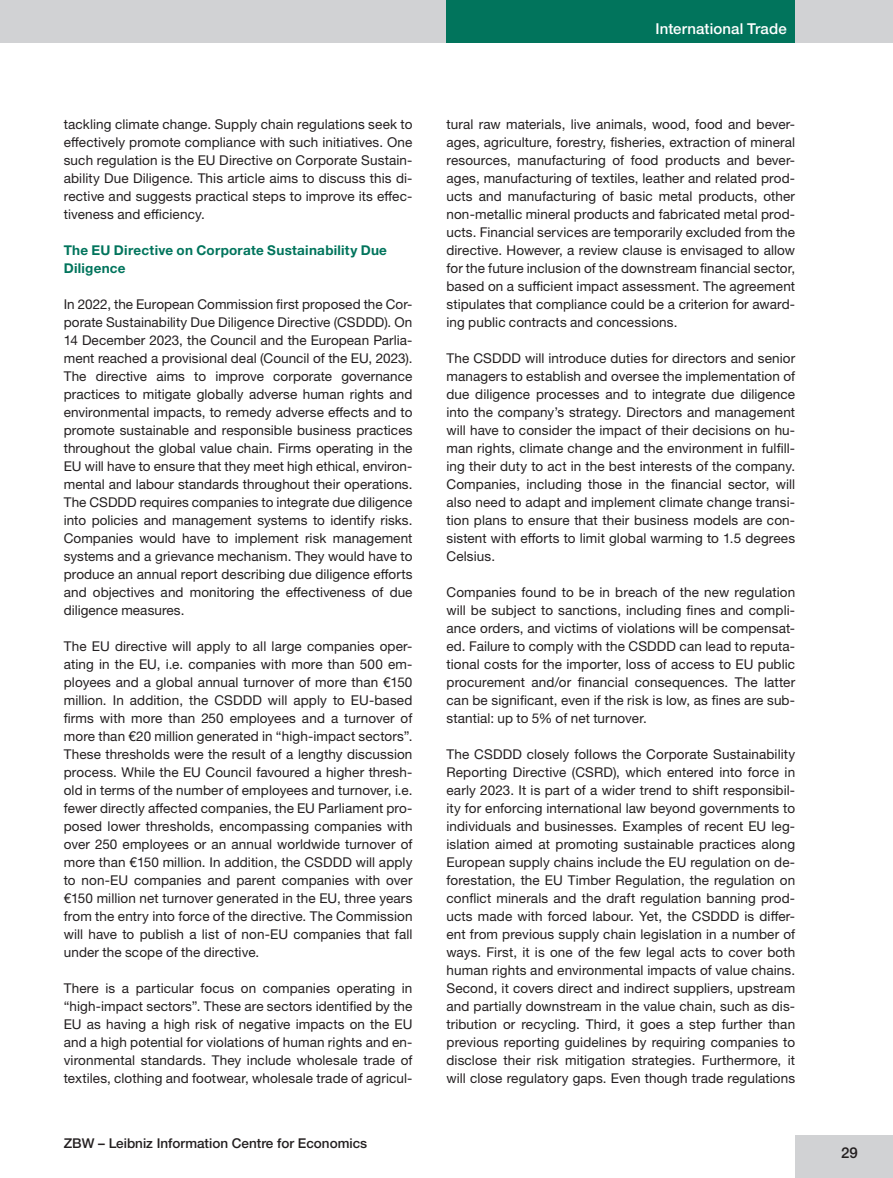
<style>
.page{position:relative;width:893px;height:1178px;background:#fff}
.page>*{position:absolute;margin:0;border:0;box-sizing:border-box;transform-origin:0 0}
.t1{font:500 15px "Helvetica Neue LTW1 G";letter-spacing:.01em;color:#fff}
.t2{font:500 15px "Helvetica Neue LTW1 G";color:#231f20}
.Fließtext{font:13.5px/18px "Helvetica Neue LTW1 G";letter-spacing:.01em;color:#231f20;text-align:justify}
.Zwischenüberschrift{font:700 13.5px/18px "Helvetica Neue LTW1 G";letter-spacing:.02em;color:#01745c}
.t3{font:500 13.5px "Helvetica Neue LTW1 G";color:#231f20}
</style>
<div class="page">
<div style="left:0;top:0;width:893px;height:43px;background:#d1d2d4"></div>
<div style="left:446px;top:0;width:349px;height:43px;background:#01745c"></div>
<div style="left:795px;top:1135px;width:98px;height:43px;background:#d1d2d4"></div>
<p class="Fließtext" style="left:64px;top:115px;width:350px">tackling climate change. Supply chain regulations seek to effectively promote compliance with such initiatives. One such regulation is the EU Directive on Corporate Sustain&shy;ability Due Diligence. This article aims to discuss this di&shy;rective and suggests practical steps to improve its effec&shy;tiveness and efficiency.</p>
<p class="Zwischenüberschrift" style="left:64px;top:241px;width:325px">The EU Directive on Corporate Sustainability Due<br>Diligence</p>
<p class="Fließtext" style="left:64px;top:295px;width:350px">In 2022, the European Commission first proposed the Cor&shy;porate Sustainability Due Diligence Directive (CSDDD). On 14 December 2023, the Council and the European Parlia&shy;ment reached a provisional deal (Council of the EU, 2023).<br>The directive aims to improve corporate governance practices to mitigate globally adverse human rights and environmental impacts, to remedy adverse effects and to promote sustainable and responsible business practices throughout the global value chain. Firms operating in the EU will have to ensure that they meet high ethical, environ&shy;mental and labour standards throughout their operations.<br>The CSDDD requires companies to integrate due diligence into policies and management systems to identify risks.<br>Companies would have to implement risk management systems and a grievance mechanism. They would have to produce an annual report describing due diligence efforts and objectives and monitoring the effectiveness of due diligence measures.</p>
<p class="Fließtext" style="left:64px;top:637px;width:350px">The EU directive will apply to all large companies oper&shy;ating in the EU, i.e. companies with more than 500 em&shy;ployees and a global annual turnover of more than €150 million. In addition, the CSDDD will apply to EU-based firms with more than 250 employees and a turnover of more than €20 million generated in “high-impact sectors”.<br>These thresholds were the result of a lengthy discussion process. While the EU Council favoured a higher thresh&shy;old in terms of the number of employees and turnover, i.e. fewer directly affected companies, the EU Parliament pro&shy;posed lower thresholds, encompassing companies with over 250 employees or an annual worldwide turnover of more than €150 million. In addition, the CSDDD will apply to non-EU companies and parent companies with over €150 million net turnover generated in the EU, three years from the entry into force of the directive. The Commission will have to publish a list of non-EU companies that fall under the scope of the directive.</p>
<p class="Fließtext" style="left:64px;top:979px;width:350px">There is a particular focus on companies operating in “high-impact sectors”. These are sectors identified by the EU as having a high risk of negative impacts on the EU and a high potential for violations of human rights and en&shy;vironmental standards. They include wholesale trade of textiles, clothing and footwear, wholesale trade of agricul-</p>
<p class="t3" style="left:64px;top:1135px;width:305px">ZBW – Leibniz Information Centre for Economics</p>
<p class="t1" style="left:655px;top:20px;width:133px">International Trade</p>
<p class="Fließtext" style="left:446px;top:115px;width:350px">tural raw materials, live animals, wood, food and bever&shy;ages, agriculture, forestry, fisheries, extraction of mineral resources, manufacturing of food products and bever&shy;ages, manufacturing of textiles, leather and related prod&shy;ucts and manufacturing of basic metal products, other non-metallic mineral products and fabricated metal prod&shy;ucts. Financial services are temporarily excluded from the directive. However, a review clause is envisaged to allow for the future inclusion of the downstream financial sector, based on a sufficient impact assessment. The agreement stipulates that compliance could be a criterion for award&shy;ing public contracts and concessions.</p>
<p class="Fließtext" style="left:446px;top:349px;width:350px">The CSDDD will introduce duties for directors and senior managers to establish and oversee the implementation of due diligence processes and to integrate due diligence into the company’s strategy. Directors and management will have to consider the impact of their decisions on hu&shy;man rights, climate change and the environment in fulfill&shy;ing their duty to act in the best interests of the company.<br>Companies, including those in the financial sector, will also need to adapt and implement climate change transi&shy;tion plans to ensure that their business models are con&shy;sistent with efforts to limit global warming to 1.5 degrees Celsius.</p>
<p class="Fließtext" style="left:446px;top:583px;width:350px">Companies found to be in breach of the new regulation will be subject to sanctions, including fines and compli&shy;ance orders, and victims of violations will be compensat&shy;ed. Failure to comply with the CSDDD can lead to reputa&shy;tional costs for the importer, loss of access to EU public procurement and/or financial consequences. The latter can be significant, even if the risk is low, as fines are sub&shy;stantial: up to 5% of net turnover.</p>
<p class="Fließtext" style="left:446px;top:745px;width:350px">The CSDDD closely follows the Corporate Sustainability Reporting Directive (CSRD), which entered into force in early 2023. It is part of a wider trend to shift responsibil&shy;ity for enforcing international law beyond governments to individuals and businesses. Examples of recent EU leg&shy;islation aimed at promoting sustainable practices along European supply chains include the EU regulation on de&shy;forestation, the EU Timber Regulation, the regulation on conflict minerals and the draft regulation banning prod&shy;ucts made with forced labour. Yet, the CSDDD is differ&shy;ent from previous supply chain legislation in a number of ways. First, it is one of the few legal acts to cover both human rights and environmental impacts of value chains.<br>Second, it covers direct and indirect suppliers, upstream and partially downstream in the value chain, such as dis&shy;tribution or recycling. Third, it goes a step further than previous reporting guidelines by requiring companies to disclose their risk mitigation strategies. Furthermore, it will close regulatory gaps. Even though trade regulations</p>
<p class="t2" style="left:841px;top:1143px;width:18px">29</p>
</div>
